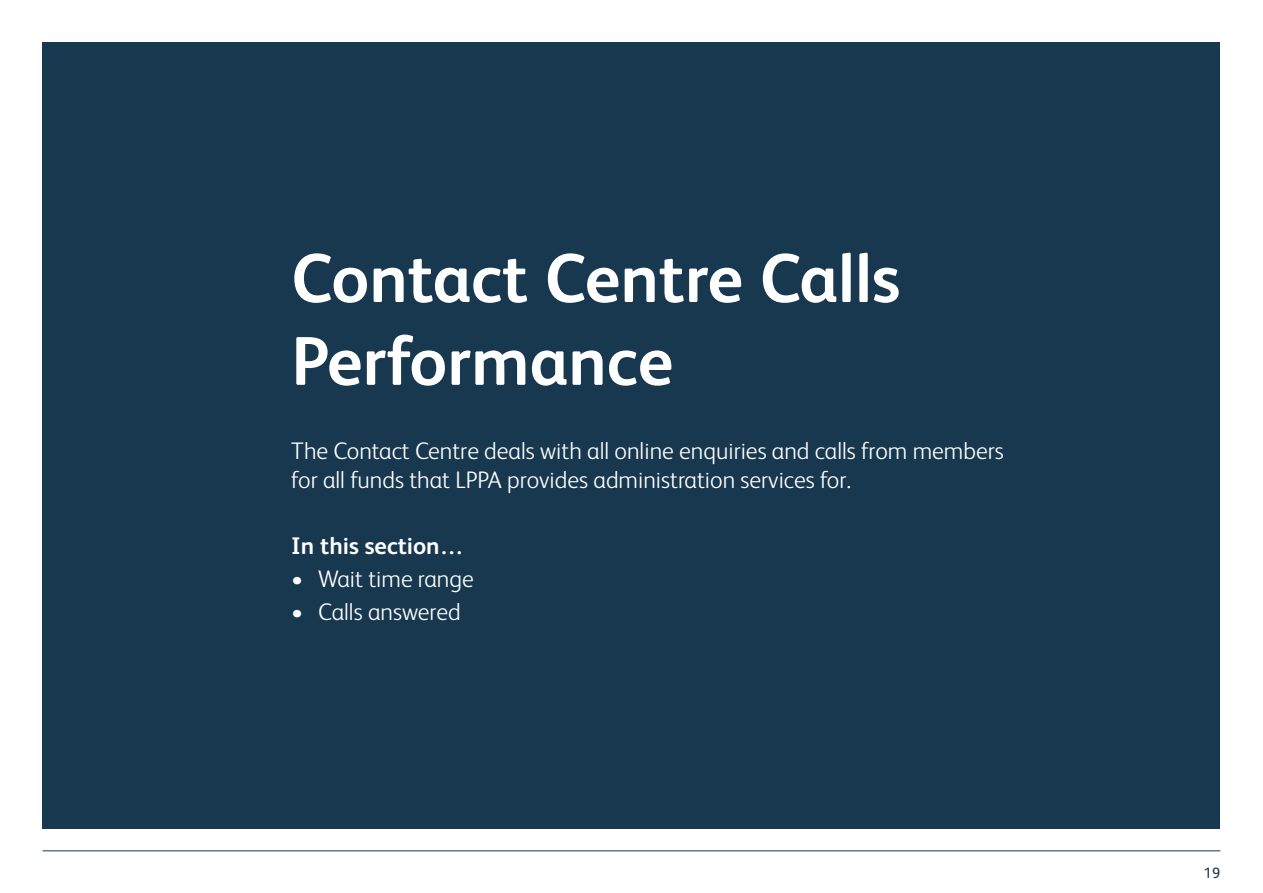
<style>
.page{position:relative;width:1263px;height:893px;background:#fff}
.page>*{position:absolute;margin:0;border:0;box-sizing:border-box;transform-origin:0 0}
.t1{font:700 69px/82.8px "FS Albert";color:#fff}
.t2{font:300 24px/28.8px "FS Albert";color:#fff}
.t3{font:700 24px "FS Albert";color:#fff}
.t4{font:15px "FS Albert";color:#183850}
</style>
<div class="page">
<hr style="left:43px;top:851px;width:1177px;height:1px;background:#183850">
<div style="left:43px;top:43px;width:1177px;height:786px;background:#183850"></div>
<h1 class="t1" style="left:291px;top:234px;width:611px">Contact Centre Calls<br>Performance</h1>
<p class="t2" style="left:291px;top:435px;width:714px">The Contact Centre deals with all online enquiries and calls from members for all funds that LPPA provides administration services for.</p>
<p class="t3" style="left:291px;top:529px;width:174px">In this section…</p>
<p class="t2" style="left:291px;top:563px;width:184px">• Wait time range</p>
<p class="t2" style="left:291px;top:596px;width:171px">• Calls answered</p>
<p class="t4" style="left:1204px;top:863px;width:18px">19</p>
</div>
